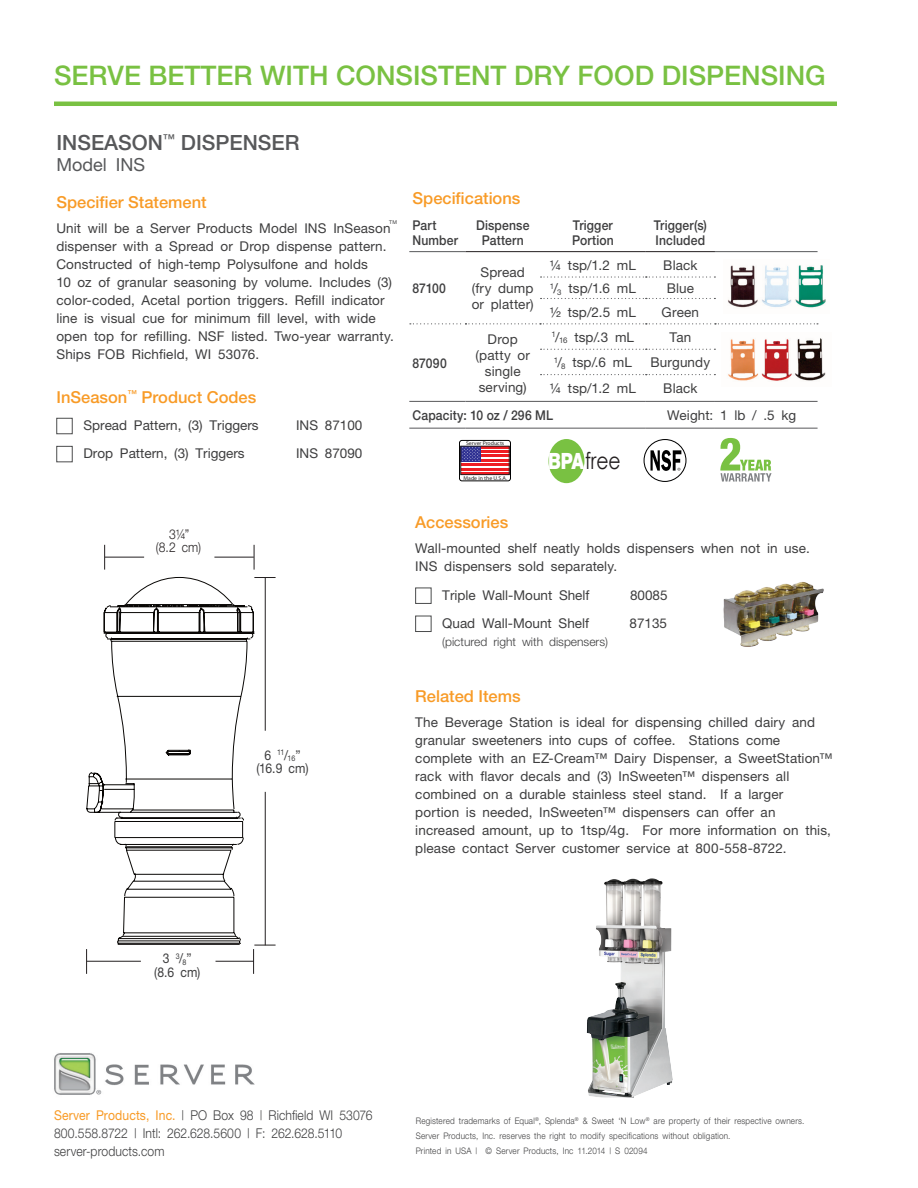
<style>
.page{position:relative;width:918px;height:1188px;background:#fff}
.page>*{position:absolute;margin:0;border:0;box-sizing:border-box;transform-origin:0 0}
.t1{font:500 27px "Helvetica Neue";color:#79c142}
.t2{font:22.95px "Century Gothic";color:#231f20;scale:.82 1}
.t3{font:500 21px "Helvetica Neue";color:#57585a}
.t4{font:18px "Helvetica Neue";color:#57585a}
.t5{font:500 16.5px "Helvetica Neue";color:#f89b27}
.t6{font:13.5px/18px "Helvetica Neue";letter-spacing:.01em;color:#3e3e3f}
.t7{font:300 13.5px/18px "Helvetica Neue";letter-spacing:.005em;color:#3e3e3f;scale:.9 1}
.t8{font:500 13.5px/15px "Helvetica Neue";letter-spacing:.01em;color:#3e3e3f;scale:.9 1}
.t9{font:13.5px/13.5px "Helvetica Neue";letter-spacing:.01em;color:#3e3e3f;text-align:center;scale:.9 1}
.t10{font:300 13.5px/13.5px "Helvetica Neue";color:#231f20;text-align:center;scale:.9 1}
.t11{font:300 12px "Helvetica Neue";color:#3e3e3f}
.t12{font:300 9px/15px "Helvetica Neue";letter-spacing:.025em;color:#3e3e3f;scale:.9 1}
.t13{font:7.8px "Helvetica Neue";color:#3e3e3f;scale:.9 1}
.t14{font:5.55px "Myriad Pro";color:#231f20;scale:1.06 1}
.t15{font:5.25px "Helvetica Neue";color:#3e3e3f}
.s1{font-family:"Interstate";font-weight:900;color:#fff}
.s2{font-size:13.5px}
.s3{font-weight:400;color:#f89b27}
</style>
<div class="page">
<hr style="left:54px;top:102px;width:783px;height:4px;background:#79c142">
<img style="left:54px;top:1053px;width:200px;height:42px">
<hr style="left:409px;top:251px;width:56px;height:1px;background:#57585a">
<hr style="left:715px;top:251px;width:103px;height:1px;background:#57585a">
<hr style="left:409px;top:401px;width:56px;height:1px;background:#57585a">
<hr style="left:465px;top:401px;width:75px;height:1px;background:#57585a">
<hr style="left:409px;top:428px;width:56px;height:1px;background:#57585a">
<hr style="left:465px;top:428px;width:75px;height:1px;background:#57585a">
<hr style="left:540px;top:428px;width:106px;height:1px;background:#57585a">
<hr style="left:715px;top:401px;width:103px;height:1px;background:#57585a">
<hr style="left:540px;top:401px;width:106px;height:1px;background:#57585a">
<hr style="left:646px;top:401px;width:69px;height:1px;background:#57585a">
<hr style="left:646px;top:428px;width:69px;height:1px;background:#57585a">
<hr style="left:715px;top:428px;width:103px;height:1px;background:#57585a">
<svg style="left:541px;top:276px;width:174px;height:2px"></svg>
<svg style="left:541px;top:298px;width:174px;height:1px"></svg>
<svg style="left:410px;top:323px;width:408px;height:1px"></svg>
<svg style="left:541px;top:349px;width:174px;height:1px"></svg>
<svg style="left:541px;top:374px;width:174px;height:1px"></svg>
<hr style="left:465px;top:251px;width:75px;height:1px;background:#231f20">
<hr style="left:540px;top:251px;width:106px;height:1px;background:#231f20">
<hr style="left:646px;top:251px;width:69px;height:1px;background:#231f20">
<img style="left:728px;top:265px;width:98px;height:43px">
<img style="left:728px;top:338px;width:98px;height:43px">
<div style="left:56px;top:418px;width:17px;height:16px;border:1px solid #4b4c4d"></div>
<div style="left:56px;top:446px;width:17px;height:16px;border:1px solid #4b4c4d"></div>
<svg style="left:104px;top:545px;width:1px;height:25px"></svg>
<svg style="left:254px;top:545px;width:1px;height:25px"></svg>
<svg style="left:86px;top:577px;width:169px;height:368px"></svg>
<hr style="left:105px;top:557px;width:149px;height:1px;background:#231f20">
<div style="left:144px;top:528px;width:71px;height:38px;background:#fff"></div>
<svg style="left:86px;top:949px;width:1px;height:25px"></svg>
<hr style="left:87px;top:961px;width:167px;height:1px;background:#231f20">
<div style="left:141px;top:953px;width:75px;height:59px;background:#fff"></div>
<svg style="left:254px;top:577px;width:22px;height:1px"></svg>
<svg style="left:253px;top:945px;width:23px;height:29px"></svg>
<hr style="left:265px;top:578px;width:1px;height:367px;background:#231f20">
<div style="left:248px;top:731px;width:71px;height:61px;background:#fff"></div>
<svg style="left:720px;top:438px;width:52px;height:44px"></svg>
<div style="left:459px;top:440px;width:51px;height:41px;border:1px solid #000001;border-radius:3px"></div>
<svg style="left:463px;top:448px;width:44px;height:23px"></svg>
<hr style="left:461px;top:451px;width:48px;height:2px;background:#ee1d23">
<hr style="left:461px;top:455px;width:48px;height:2px;background:#ee1d23">
<hr style="left:461px;top:459px;width:48px;height:2px;background:#ee1d23">
<hr style="left:461px;top:464px;width:48px;height:2px;background:#ee1d23">
<hr style="left:461px;top:468px;width:48px;height:2px;background:#ee1d23">
<hr style="left:461px;top:472px;width:48px;height:3px;background:#ee1d23">
<div style="left:461px;top:446px;width:20px;height:15px;background:#2e3092"></div>
<svg style="left:463px;top:448px;width:17px;height:13px"></svg>
<div style="left:461px;top:446px;width:48px;height:29px;border:1px solid #231f20"></div>
<div style="left:644px;top:439px;width:42px;height:43px;border:1px solid #000;border-radius:50%"></div>
<svg style="left:650px;top:450px;width:31px;height:21px"></svg>
<div style="left:548px;top:439px;width:36px;height:44px;background:#79c142;border-radius:50%"></div>
<div style="left:415px;top:588px;width:16px;height:16px;border:1px solid #4b4c4d"></div>
<div style="left:415px;top:616px;width:16px;height:16px;border:1px solid #4b4c4d"></div>
<img style="left:587px;top:878px;width:86px;height:219px">
<img style="left:723px;top:582px;width:101px;height:65px">
<h1 class="t1" style="left:54px;top:59px;width:773px">SERVE BETTER WITH CONSISTENT DRY FOOD DISPENSING</h1>
<h3 class="t3" style="left:56px;top:130px;width:245px">INSEASON<sup>™</sup> DISPENSER</h3>
<h3 class="t4" style="left:56px;top:154px;width:90px">Model INS</h3>
<p class="t5" style="left:56px;top:193px;width:152px">Specifier Statement</p>
<p class="t6" style="left:56px;top:219px;width:336px">Unit will be a Server Products Model INS InSeason</p>
<p class="t15" style="left:389px;top:219px;width:9px">TM</p>
<p class="t6" style="left:56px;top:237px;width:339px">dispenser with a Spread or Drop dispense pattern.<br>Constructed of high-temp Polysulfone and holds<br>10 oz of granular seasoning by volume. Includes (3) color-coded, Acetal portion triggers. Refill indicator line is visual cue for minimum fill level, with wide open top for refilling. NSF listed. Two-year warranty.<br>Ships FOB Richfield, WI 53076.</p>
<p class="t5" style="left:56px;top:387px;width:201px">InSeason<sup>™</sup> Product Codes</p>
<p class="t6" style="left:83px;top:416px;width:177px">Spread Pattern, (3) Triggers</p>
<p class="t6" style="left:296px;top:416px;width:68px">INS 87100</p>
<p class="t6" style="left:83px;top:444px;width:163px">Drop Pattern, (3) Triggers</p>
<p class="t6" style="left:296px;top:444px;width:68px">INS 87090</p>
<p class="t10" style="left:156px;top:527px;width:52px">3¼”<br>(8.2 cm)</p>
<p class="t5" style="left:413px;top:188px;width:109px">Specifications</p>
<p class="t8" style="left:413px;top:217px;width:52px">Part<br>Number</p>
<p class="t8" style="left:476px;top:217px;width:61px;text-align:center">Dispense<br>Pattern</p>
<p class="t8" style="left:572px;top:217px;width:48px">Trigger<br>Portion</p>
<p class="t8" style="left:654px;top:217px;width:60px">Trigger(s)<br>Included</p>
<p class="t8" style="left:413px;top:281px;width:39px">87100</p>
<p class="t6" style="left:550px;top:256px;width:87px">¼ tsp/1.2 mL</p>
<p class="t6" style="left:663px;top:256px;width:36px">Black</p>
<p class="t6" style="left:550px;top:279px;width:88px"><sup>1</sup>/<sub>3</sub> tsp/1.6 mL</p>
<p class="t6" style="left:667px;top:279px;width:29px">Blue</p>
<p class="t6" style="left:550px;top:302px;width:88px">½ tsp/2.5 mL</p>
<p class="t6" style="left:662px;top:302px;width:39px">Green</p>
<p class="t6" style="left:472px;top:264px;width:64px;line-height:16.2px;text-align:center">Spread (fry dump or platter)</p>
<p class="t6" style="left:476px;top:331px;width:56px;line-height:16.2px;text-align:center">Drop (patty or single serving)</p>
<p class="t6" style="left:552px;top:328px;width:84px"><sup>1</sup>/<sub>16</sub> tsp/.3 mL</p>
<p class="t6" style="left:670px;top:328px;width:23px">Tan</p>
<p class="t6" style="left:554px;top:353px;width:80px"><sup>1</sup>/<sub>8</sub> tsp/.6 mL</p>
<p class="t6" style="left:651px;top:353px;width:61px">Burgundy</p>
<p class="t6" style="left:550px;top:379px;width:87px">¼ tsp/1.2 mL</p>
<p class="t6" style="left:663px;top:379px;width:36px">Black</p>
<p class="t8" style="left:413px;top:408px;width:158px">Capacity: 10 oz / 296 ML</p>
<p class="t6" style="left:667px;top:406px;width:130px">Weight: 1 lb / .5 kg</p>
<p class="t8" style="left:413px;top:355px;width:40px">87090</p>
<p class="t14" style="left:466px;top:440px;width:38px">Server Products</p>
<p class="t14" style="left:463px;top:474px;width:43px">Made in the U.S.A.</p>
<h2 class="t2" style="left:548px;top:446px;width:90px"><span class="s1">BPA</span>free</h2>
<p class="t5" style="left:415px;top:513px;width:94px">Accessories</p>
<p class="t6" style="left:415px;top:539px;width:396px">Wall-mounted shelf neatly holds dispensers when not in use.<br>INS dispensers sold separately.</p>
<p class="t6" style="left:442px;top:586px;width:149px">Triple Wall-Mount Shelf</p>
<p class="t6" style="left:630px;top:586px;width:39px">80085</p>
<p class="t6" style="left:442px;top:614px;width:148px">Quad Wall-Mount Shelf</p>
<p class="t6" style="left:630px;top:614px;width:39px">87135</p>
<p class="t11" style="left:442px;top:635px;width:167px">(pictured right with dispensers)</p>
<p class="t13" style="left:264px;top:751px;width:42px"><span class="s2">6</span> 11<span class="s2">/</span>16<span class="s2">”</span></p>
<p class="t9" style="left:256px;top:762px;width:59px">(16.9 cm)</p>
<p class="t5" style="left:415px;top:686px;width:107px">Related Items</p>
<p class="t6" style="left:415px;top:713px;width:419px">The Beverage Station is ideal for dispensing chilled dairy and granular sweeteners into cups of coffee. Stations come complete with an EZ-Cream™ Dairy Dispenser, a SweetStation™ rack with flavor decals and (3) InSweeten™ dispensers all combined on a durable stainless steel stand. If a larger<br>portion is needed, InSweeten™ dispensers can offer an increased amount, up to 1tsp/4g. For more information on this, please contact Server customer service at 800-558-8722.</p>
<p class="t9" style="left:154px;top:951px;width:53px">3 <sup>3</sup>/<sub>8</sub>” (8.6 cm)</p>
<p class="t7" style="left:54px;top:1106px;width:356px"><span class="s3">Server Products, Inc.</span> | PO Box 98 | Richfield WI 53076<br>800.558.8722 | Intl: 262.628.5600 | F: 262.628.5110 server-products.com</p>
<p class="t12" style="left:416px;top:1113px;width:433px">Registered trademarks of Equal<sup>®</sup>, Splenda<sup>®</sup> &amp; Sweet ‘N Low<sup>®</sup> are property of their respective owners.<br>Server Products, Inc. reserves the right to modify specifications without obligation.<br>Printed in USA | © Server Products, Inc 11.2014 | S 02094</p>
</div>
